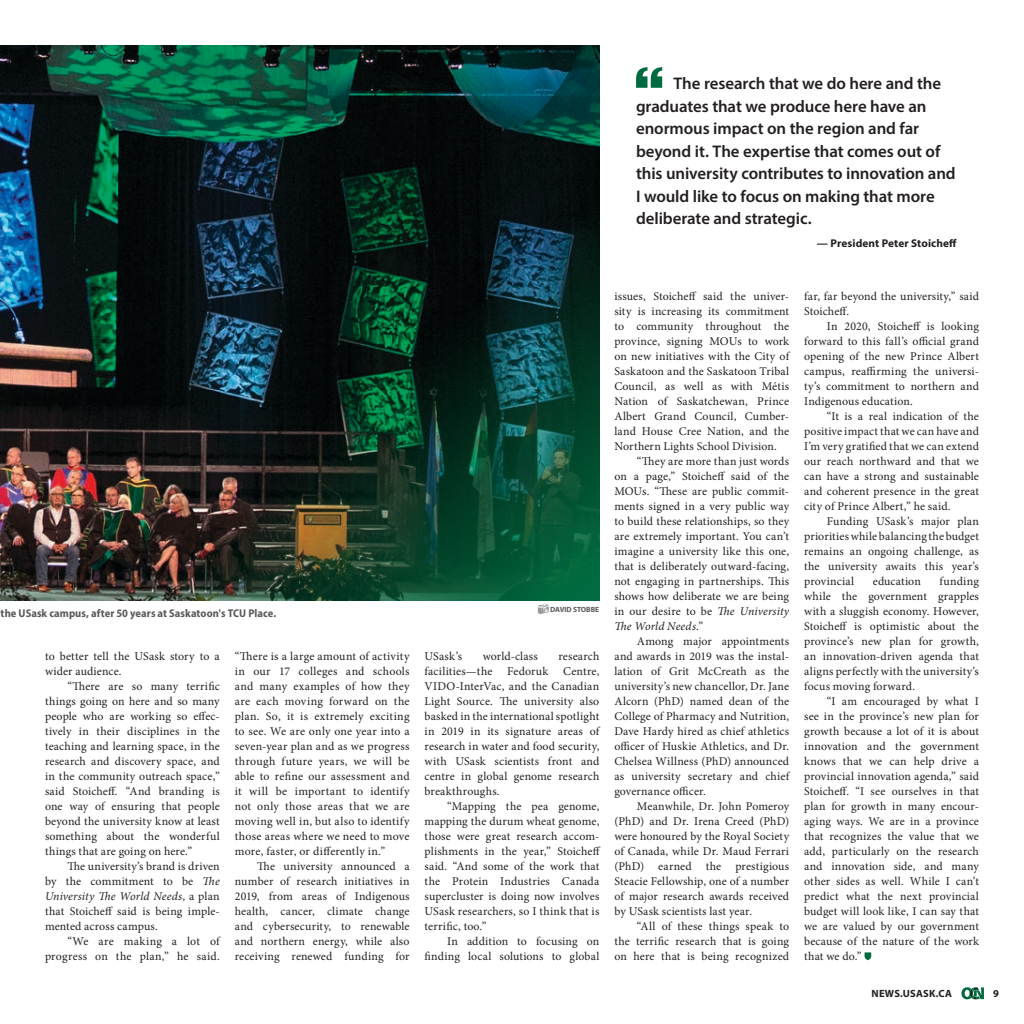
<style>
.page{position:relative;width:1024px;height:1024px;background:#fff}
.page>*{position:absolute;margin:0;border:0;box-sizing:border-box;transform-origin:0 0}
.Pull_out_Quote{font:600 16.88px/22.5px "Myriad Pro";letter-spacing:-.005em;color:#231f20}
.Copy{font:11.88px/15px "Minion Pro";letter-spacing:.01em;color:#231f20;text-align:justify}
.t1{font:700 semi-condensed 11.25px "Myriad Pro";letter-spacing:.01em;color:#58595b}
.Pull_out_Quote-2{font:700 11.25px "Myriad Pro";letter-spacing:.01em;color:#231f20}
.t2{font:700 10.5px "Myriad Pro";letter-spacing:.02em;color:#231f20}
.t3{font:700 7.5px "Myriad Pro";letter-spacing:-.005em;color:#58595b}
.s1{font-style:italic}
</style>
<div class="page">
<svg style="left:961px;top:987px;width:23px;height:12px"></svg>
<img style="left:0;top:48px;width:599px;height:552px">
<svg style="left:864px;top:952px;width:7px;height:8px"></svg>
<svg style="left:636px;top:67px;width:26px;height:21px"></svg>
<p class="Pull_out_Quote" style="left:636px;top:72px;width:321px;text-indent:37px">The research that we do here and the graduates that we produce here have an enormous impact on the region and far beyond it. The expertise that comes out of this university contributes to innovation and I would like to focus on making that more deliberate and strategic.</p>
<p class="Pull_out_Quote-2" style="left:817px;top:236px;width:141px">— President Peter Stoicheff</p>
<p class="t1" style="left:1px;top:606px;width:277px">the USask campus, after 50 years at Saskatoon's TCU Place.</p>
<p class="Copy" style="left:45px;top:649px;width:176px">to better tell the USask story to a wider audience.</p>
<p class="Copy" style="left:45px;top:679px;width:176px;text-indent:23px">“There are so many terrific things going on here and so many people who are working so effec&shy;tively in their disciplines in the teaching and learning space, in the research and discovery space, and in the community outreach space,” said Stoicheff. “And branding is one way of ensuring that people beyond the university know at least something about the wonderful things that are going on here.”</p>
<p class="Copy" style="left:45px;top:859px;width:176px;text-indent:23px">The university’s brand is driven by the commitment to be <span class="s1">The University The World Needs</span>, a plan that Stoicheff said is being imple&shy;mented across campus.</p>
<p class="Copy" style="left:45px;top:934px;width:176px;text-align:right">“We are making a lot of progress on the plan,” he said.</p>
<p class="Copy" style="left:235px;top:649px;width:176px">“There is a large amount of activity in our 17 colleges and schools and many examples of how they are each moving forward on the plan. So, it is extremely exciting to see. We are only one year into a seven-year plan and as we progress through future years, we will be able to refine our assessment and it will be important to identify not only those areas that we are moving well in, but also to identify those areas where we need to move more, faster, or differently in.”</p>
<p class="Copy" style="left:235px;top:859px;width:176px;text-indent:23px">The university announced a number of research initiatives in 2019, from areas of Indigenous health, cancer, climate change and cybersecurity, to renewable and northern energy, while also receiving renewed funding for</p>
<p class="t3" style="left:550px;top:604px;width:51px">DAVID STOBBE</p>
<p class="Copy" style="left:425px;top:649px;width:176px;text-indent:134px">research facilities—the Fedoruk Centre, VIDO-InterVac, and the Canadian Light Source. The university also basked in the international spotlight in 2019 in its signature areas of research in water and food security, with USask scientists front and centre in global genome research breakthroughs.</p>
<p class="Copy" style="left:425px;top:799px;width:177px;text-indent:23px">“Mapping the pea genome, mapping the durum wheat genome, those were great research accom&shy;plishments in the year,” Stoicheff said. “And some of the work that the Protein Industries Canada supercluster is doing now involves USask researchers, so I think that is terrific, too.”</p>
<p class="Copy" style="left:425px;top:934px;width:176px;text-align:right">In addition to focusing on finding local solutions to global</p>
<p class="Copy" style="left:425px;top:649px;width:39px">USask’s</p>
<p class="Copy" style="left:483px;top:649px;width:57px">world-class</p>
<p class="Copy" style="left:614px;top:289px;width:176px">issues, Stoicheff said the univer&shy;sity is increasing its commitment to community throughout the province, signing MOUs to work on new initiatives with the City of Saskatoon and the Saskatoon Tribal Council, as well as with Métis Nation of Saskatchewan, Prince Albert Grand Council, Cumber&shy;land House Cree Nation, and the Northern Lights School Division.</p>
<p class="Copy" style="left:614px;top:454px;width:176px;text-indent:23px">“They are more than just words on a page,” Stoicheff said of the MOUs. “These are public commit&shy;ments signed in a very public way to build these relationships, so they are extremely important. You can’t imagine a university like this one, that is deliberately outward-facing, not engaging in partnerships. This shows how deliberate we are being in our desire to be <span class="s1">The University The World Needs</span>.”</p>
<p class="Copy" style="left:614px;top:634px;width:176px;text-indent:23px">Among major appointments and awards in 2019 was the instal&shy;lation of Grit McCreath as the university’s new chancellor, Dr. Jane Alcorn (PhD) named dean of the College of Pharmacy and Nutrition, Dave Hardy hired as chief athletics officer of Huskie Athletics, and Dr.<br>Chelsea Willness (PhD) announced as university secretary and chief governance officer.</p>
<p class="Copy" style="left:614px;top:799px;width:176px;text-indent:23px">Meanwhile, Dr. John Pomeroy (PhD) and Dr. Irena Creed (PhD) were honoured by the Royal Society of Canada, while Dr. Maud Ferrari (PhD) earned the prestigious Steacie Fellowship, one of a number of major research awards received by USask scientists last year.</p>
<p class="Copy" style="left:614px;top:919px;width:176px;text-indent:23px">“All of these things speak to the terrific research that is going on here that is being recognized</p>
<p class="Copy" style="left:804px;top:289px;width:176px">far, far beyond the university,” said<br>Stoicheff.</p>
<p class="Copy" style="left:804px;top:319px;width:176px;text-indent:23px">In 2020, Stoicheff is looking forward to this fall’s official grand opening of the new Prince Albert campus, reaffirming the universi&shy;ty’s commitment to northern and Indigenous education.</p>
<p class="Copy" style="left:804px;top:409px;width:176px;text-indent:23px">“It is a real indication of the positive impact that we can have and I’m very gratified that we can extend our reach northward and that we can have a strong and sustainable and coherent presence in the great city of Prince Albert,” he said.</p>
<p class="Copy" style="left:804px;top:514px;width:176px;text-indent:23px">Funding USask’s major plan priorities while balancing the budget remains an ongoing challenge, as the university awaits this year’s provincial</p>
<p class="Copy" style="left:804px;top:574px;width:176px;text-indent:135px">funding while the government grapples with a sluggish economy. However, Stoicheff is optimistic about the province’s new plan for growth, an innovation-driven agenda that aligns perfectly with the university’s focus moving forward.</p>
<p class="Copy" style="left:804px;top:694px;width:176px;text-indent:23px">“I am encouraged by what I see in the province’s new plan for growth because a lot of it is about innovation and the government knows that we can help drive a provincial innovation agenda,” said Stoicheff. “I see ourselves in that plan for growth in many encour&shy;aging ways. We are in a province that recognizes the value that we add, particularly on the research and innovation side, and many other sides as well. While I can’t predict what the next provincial budget will look like, I can say that we are valued by our government because of the nature of the work that we do.”</p>
<p class="Copy" style="left:873px;top:574px;width:50px">education</p>
<p class="t2" style="left:871px;top:986px;width:82px">NEWS.USASK.CA</p>
<p class="t2" style="left:993px;top:986px;width:7px">9</p>
</div>
